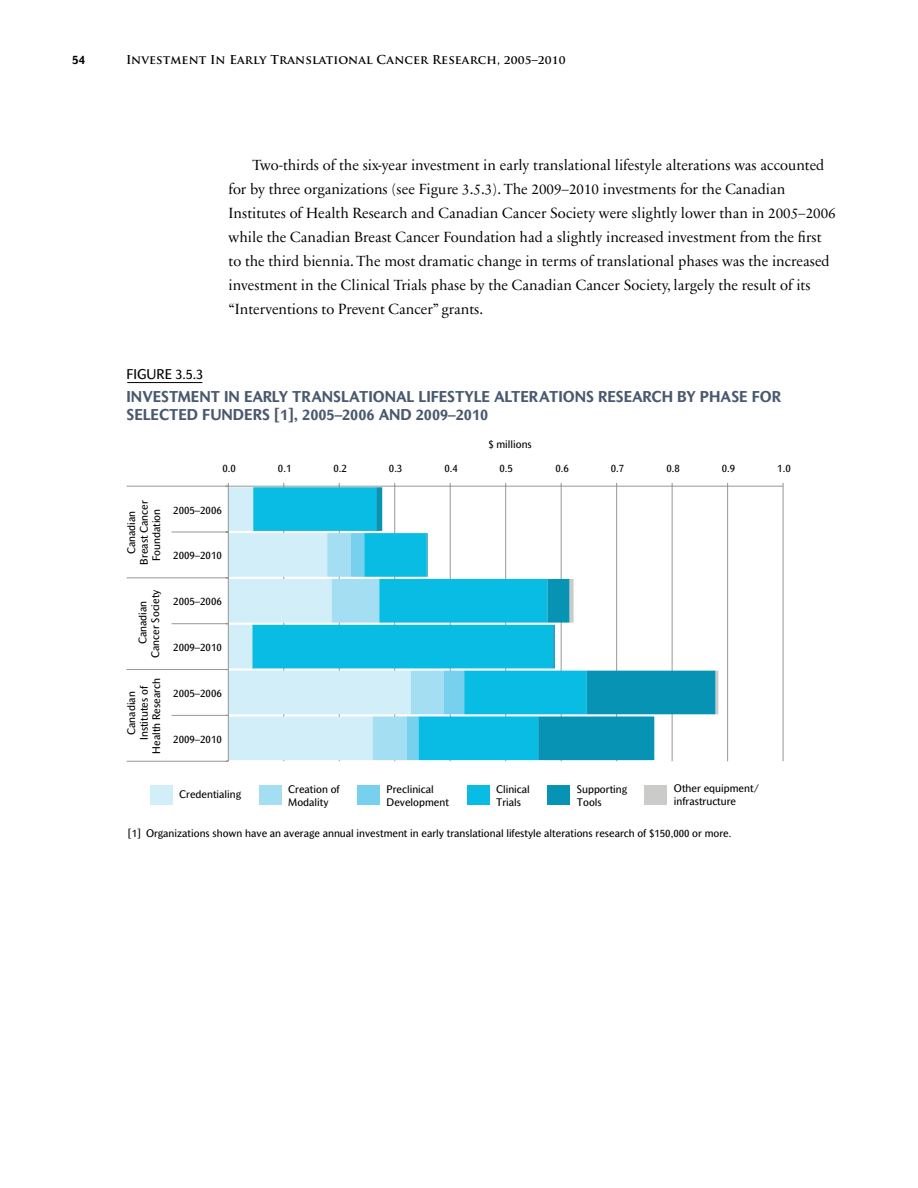
<style>
.page{position:relative;width:918px;height:1188px;background:#fff}
.page>*{position:absolute;margin:0;border:0;box-sizing:border-box;transform-origin:0 0}
.t1{font:15px/24px "Sabon Next LT Display";color:#000}
.t2{font:700 15px/18px "Mahsuri Sans";color:#4a596e}
.t3{font:13.5px "Mahsuri Sans";color:#000}
.t4{font:700 12px "Trajan Pro";letter-spacing:.01em;color:#000}
.t5{font:700 12px "Mahsuri Sans";color:#000}
.t6{font:10.5px/12.6px "Mahsuri Sans";color:#000}
</style>
<div class="page">
<hr style="left:127px;top:382px;width:75px;height:1px;background:#000">
<div style="left:150px;top:785px;width:23px;height:20px;background:#d2eef8"></div>
<div style="left:259px;top:785px;width:23px;height:20px;background:#a4def3"></div>
<div style="left:357px;top:785px;width:23px;height:20px;background:#77d0ee"></div>
<div style="left:467px;top:785px;width:23px;height:20px;background:#09bce3"></div>
<div style="left:547px;top:785px;width:23px;height:20px;background:#0794b4"></div>
<div style="left:644px;top:785px;width:23px;height:20px;background:#cbcbca"></div>
<hr style="left:283px;top:486px;width:1px;height:275px;background:#989797">
<hr style="left:339px;top:486px;width:1px;height:275px;background:#989797">
<hr style="left:394px;top:486px;width:1px;height:275px;background:#989797">
<hr style="left:450px;top:486px;width:1px;height:275px;background:#989797">
<hr style="left:505px;top:486px;width:1px;height:275px;background:#989797">
<hr style="left:561px;top:486px;width:1px;height:275px;background:#989797">
<hr style="left:616px;top:486px;width:1px;height:275px;background:#989797">
<hr style="left:672px;top:486px;width:1px;height:275px;background:#989797">
<hr style="left:727px;top:486px;width:1px;height:275px;background:#989797">
<hr style="left:783px;top:486px;width:1px;height:275px;background:#989797">
<div style="left:229px;top:487px;width:24px;height:273px;background:#d2eef8"></div>
<svg style="left:253px;top:487px;width:123px;height:273px;background:#8adbf0"></svg>
<svg style="left:376px;top:487px;width:340px;height:273px"></svg>
<svg style="left:570px;top:579px;width:4px;height:44px"></svg>
<hr style="left:716px;top:671px;width:2px;height:43px;background:#cbcbca">
<hr style="left:228px;top:486px;width:555px;height:1px;background:#989797">
<hr style="left:228px;top:486px;width:1px;height:275px;background:#989797">
<hr style="left:172px;top:486px;width:56px;height:1px;background:#989797">
<hr style="left:172px;top:532px;width:56px;height:1px;background:#989797">
<hr style="left:172px;top:577px;width:56px;height:1px;background:#989797">
<hr style="left:172px;top:623px;width:56px;height:1px;background:#989797">
<hr style="left:172px;top:669px;width:56px;height:1px;background:#989797">
<hr style="left:172px;top:715px;width:56px;height:1px;background:#989797">
<hr style="left:172px;top:761px;width:56px;height:1px;background:#989797">
<hr style="left:126px;top:486px;width:46px;height:1px;background:#989797">
<hr style="left:126px;top:577px;width:46px;height:1px;background:#989797">
<hr style="left:126px;top:669px;width:46px;height:1px;background:#989797">
<hr style="left:126px;top:761px;width:46px;height:1px;background:#989797">
<p class="t5" style="left:72px;top:52px;width:15px">54</p>
<p class="t4" style="left:126px;top:52px;width:441px">Investment In Early Translational Cancer Research, 2005–2010</p>
<p class="t1" style="left:229px;top:153px;width:609px;text-indent:24px">Two-thirds of the six-year investment in early translational lifestyle alterations was accounted for by three organizations (see Figure 3.5.3). The 2009–2010 investments for the Canadian Institutes of Health Research and Canadian Cancer Society were slightly lower than in 2005–2006 while the Canadian Breast Cancer Foundation had a slightly increased investment from the first to the third biennia. The most dramatic change in terms of translational phases was the increased investment in the Clinical Trials phase by the Canadian Cancer Society, largely the result of its “Interventions to Prevent Cancer” grants.</p>
<p class="t3" style="left:126px;top:366px;width:78px">FIGURE 3.5.3</p>
<p class="t2" style="left:126px;top:387px;width:656px">INVESTMENT IN EARLY TRANSLATIONAL LIFESTYLE ALTERATIONS RESEARCH BY PHASE FOR<br>SELECTED FUNDERS [1], 2005–2006 AND 2009–2010</p>
<p class="t6" style="left:488px;top:438px;width:45px">$ millions</p>
<p class="t6" style="left:125px;top:565px;width:66px;text-align:center;rotate:-90deg">Canadian<br>Breast Cancer<br>Foundation</p>
<p class="t6" style="left:136px;top:658px;width:70px;text-align:center;rotate:-90deg">Canadian<br>Cancer Society</p>
<p class="t6" style="left:125px;top:754px;width:77px;text-align:center;rotate:-90deg">Canadian<br>Institutes of<br>Health Research</p>
<p class="t6" style="left:223px;top:462px;width:15px">0.0</p>
<p class="t6" style="left:278px;top:462px;width:15px">0.1</p>
<p class="t6" style="left:333px;top:462px;width:15px">0.2</p>
<p class="t6" style="left:389px;top:462px;width:15px">0.3</p>
<p class="t6" style="left:444px;top:462px;width:15px">0.4</p>
<p class="t6" style="left:499px;top:462px;width:15px">0.5</p>
<p class="t6" style="left:555px;top:462px;width:15px">0.6</p>
<p class="t6" style="left:611px;top:462px;width:15px">0.7</p>
<p class="t6" style="left:666px;top:462px;width:15px">0.8</p>
<p class="t6" style="left:722px;top:462px;width:15px">0.9</p>
<p class="t6" style="left:777px;top:462px;width:15px">1.0</p>
<p class="t6" style="left:173px;top:503px;width:50px">2005–2006</p>
<p class="t6" style="left:173px;top:549px;width:50px">2009–2010</p>
<p class="t6" style="left:173px;top:595px;width:50px">2005–2006</p>
<p class="t6" style="left:173px;top:641px;width:50px">2009–2010</p>
<p class="t6" style="left:173px;top:687px;width:50px">2005–2006</p>
<p class="t6" style="left:173px;top:733px;width:50px">2009–2010</p>
<p class="t6" style="left:179px;top:788px;width:63px">Credentialing</p>
<p class="t6" style="left:288px;top:783px;width:53px">Creation of<br>Modality</p>
<p class="t6" style="left:387px;top:783px;width:64px">Preclinical<br>Development</p>
<p class="t6" style="left:496px;top:783px;width:35px">Clinical<br>Trials</p>
<p class="t6" style="left:577px;top:783px;width:52px">Supporting<br>Tools</p>
<p class="t6" style="left:674px;top:782px;width:87px">Other equipment/ infrastructure</p>
<p class="t6" style="left:128px;top:827px;width:605px">[1] Organizations shown have an average annual investment in early translational lifestyle alterations research of $150,000 or more.</p>
</div>
